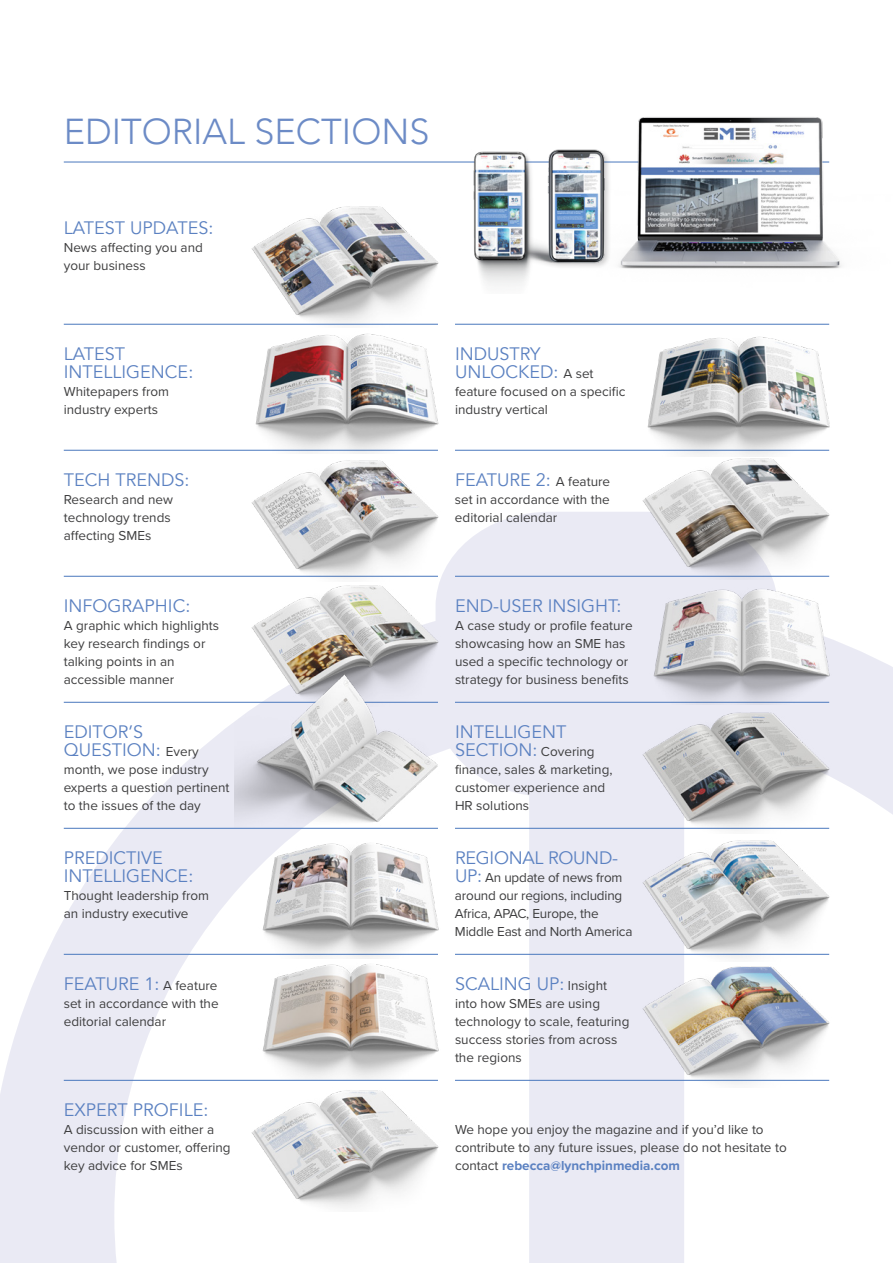
<style>
.page{position:relative;width:893px;height:1263px;background:#fff}
.page>*{position:absolute;margin:0;border:0;box-sizing:border-box;transform-origin:0 0}
.t1{font:300 36px "Avenir";color:#6c8bc6}
.t2{font:18px/18px "Avenir";color:#5b81c1}
.t3{font:13.5px/18px "Proxima Nova";color:#3e3e3f}
.s1{font-family:"Proxima Nova";font-size:13.5px;color:#3e3e3f}
.s2{font-family:"Avenir";font-size:18px;color:#5b81c1}
.s3{font-weight:700;color:#5b81c1}
</style>
<div class="page">
<svg style="left:0;top:649px;width:893px;height:614px"></svg>
<div style="left:529px;top:797px;width:155px;height:466px;background:#eaeaf4"></div>
<div style="left:455px;top:512px;width:177px;height:285px;background:#eaeaf4"></div>
<hr style="left:64px;top:162px;width:765px;height:1px;background:#4a78bd">
<hr style="left:64px;top:324px;width:374px;height:1px;background:#4a78bd">
<hr style="left:64px;top:450px;width:374px;height:1px;background:#4a78bd">
<hr style="left:64px;top:576px;width:374px;height:1px;background:#4a78bd">
<hr style="left:64px;top:702px;width:374px;height:1px;background:#4a78bd">
<hr style="left:64px;top:828px;width:374px;height:1px;background:#4a78bd">
<img style="left:251px;top:460px;width:205px;height:121px">
<img style="left:233px;top:565px;width:222px;height:142px">
<img style="left:234px;top:666px;width:222px;height:161px">
<hr style="left:64px;top:954px;width:374px;height:1px;background:#4a78bd">
<hr style="left:455px;top:450px;width:374px;height:1px;background:#4a78bd">
<hr style="left:455px;top:576px;width:374px;height:1px;background:#4a78bd">
<hr style="left:455px;top:702px;width:374px;height:1px;background:#4a78bd">
<hr style="left:455px;top:828px;width:374px;height:1px;background:#4a78bd">
<hr style="left:455px;top:954px;width:374px;height:1px;background:#4a78bd">
<img style="left:251px;top:206px;width:167px;height:102px">
<img style="left:241px;top:959px;width:222px;height:121px">
<img style="left:625px;top:323px;width:205px;height:115px">
<img style="left:234px;top:308px;width:227px;height:146px">
<img style="left:625px;top:693px;width:221px;height:127px">
<img style="left:625px;top:961px;width:221px;height:127px">
<img style="left:625px;top:820px;width:221px;height:141px">
<hr style="left:455px;top:1080px;width:374px;height:1px;background:#4a78bd">
<img style="left:641px;top:117px;width:201px;height:152px">
<img style="left:587px;top:118px;width:71px;height:151px">
<img style="left:414px;top:149px;width:173px;height:144px">
<img style="left:632px;top:579px;width:222px;height:126px">
<hr style="left:64px;top:1080px;width:374px;height:1px;background:#4a78bd">
<img style="left:233px;top:1070px;width:222px;height:141px">
<hr style="left:455px;top:324px;width:374px;height:1px;background:#4a78bd">
<img style="left:241px;top:818px;width:222px;height:141px">
<img style="left:625px;top:438px;width:205px;height:141px">
<h1 class="t1" style="left:64px;top:110px;width:367px">EDITORIAL SECTIONS</h1>
<h2 class="t2" style="left:64px;top:219px;width:151px">LATEST UPDATES:</h2>
<p class="t3" style="left:64px;top:238px;width:141px">News affecting you and your business</p>
<h2 class="t2" style="left:64px;top:345px;width:131px">LATEST<br>INTELLIGENCE:</h2>
<p class="t3" style="left:64px;top:382px;width:107px">Whitepapers from industry experts</p>
<h2 class="t2" style="left:64px;top:471px;width:127px">TECH TRENDS:</h2>
<p class="t3" style="left:64px;top:490px;width:111px">Research and new technology trends affecting SMEs</p>
<h2 class="t2" style="left:64px;top:597px;width:128px">INFOGRAPHIC:</h2>
<p class="t3" style="left:64px;top:616px;width:157px">A graphic which highlights key research findings or talking points in an accessible manner</p>
<h2 class="t2" style="left:64px;top:723px;width:137px">EDITOR’S<br>QUESTION: <span class="s1">Every</span></h2>
<p class="t3" style="left:64px;top:760px;width:167px">month, we pose industry experts a question pertinent to the issues of the day</p>
<h2 class="t2" style="left:64px;top:849px;width:131px">PREDICTIVE<br>INTELLIGENCE:</h2>
<p class="t3" style="left:64px;top:886px;width:147px">Thought leadership from an industry executive</p>
<h2 class="t2" style="left:64px;top:975px;width:155px">FEATURE 1: <span class="s1">A feature</span></h2>
<p class="t3" style="left:64px;top:994px;width:156px">set in accordance with the editorial calendar</p>
<h2 class="t2" style="left:64px;top:1101px;width:146px">EXPERT PROFILE:</h2>
<p class="t3" style="left:64px;top:1120px;width:168px">A discussion with either a vendor or customer, offering key advice for SMEs</p>
<h2 class="t2" style="left:455px;top:345px;width:140px">INDUSTRY<br>UNLOCKED: <span class="s1">A set</span></h2>
<p class="t3" style="left:455px;top:382px;width:172px">feature focused on a specific industry vertical</p>
<h2 class="t2" style="left:455px;top:471px;width:157px">FEATURE 2: <span class="s1">A feature</span></h2>
<p class="t3" style="left:455px;top:490px;width:156px">set in accordance with the editorial calendar</p>
<h2 class="t2" style="left:455px;top:597px;width:168px">END-USER INSIGHT:</h2>
<p class="t3" style="left:455px;top:616px;width:179px">A case study or profile feature showcasing how an SME has used a specific technology or strategy for business benefits</p>
<h2 class="t2" style="left:455px;top:723px;width:141px">INTELLIGENT<br>SECTION: <span class="s1">Covering</span></h2>
<p class="t3" style="left:455px;top:760px;width:159px">finance, sales &amp; marketing, customer experience and<br>HR solutions</p>
<h2 class="t2" style="left:455px;top:849px;width:165px">REGIONAL ROUND-</h2>
<p class="t3" style="left:455px;top:868px;width:179px"><span class="s2">UP:</span> An update of news from around our regions, including<br>Africa, APAC, Europe, the<br>Middle East and North America</p>
<h2 class="t2" style="left:455px;top:975px;width:154px">SCALING UP: <span class="s1">Insight</span></h2>
<p class="t3" style="left:455px;top:994px;width:176px">into how SMEs are using technology to scale, featuring success stories from across the regions</p>
<p class="t3" style="left:455px;top:1120px;width:333px">We hope you enjoy the magazine and if you’d like to contribute to any future issues, please do not hesitate to contact <span class="s3">rebecca@lynchpinmedia.com</span></p>
</div>
